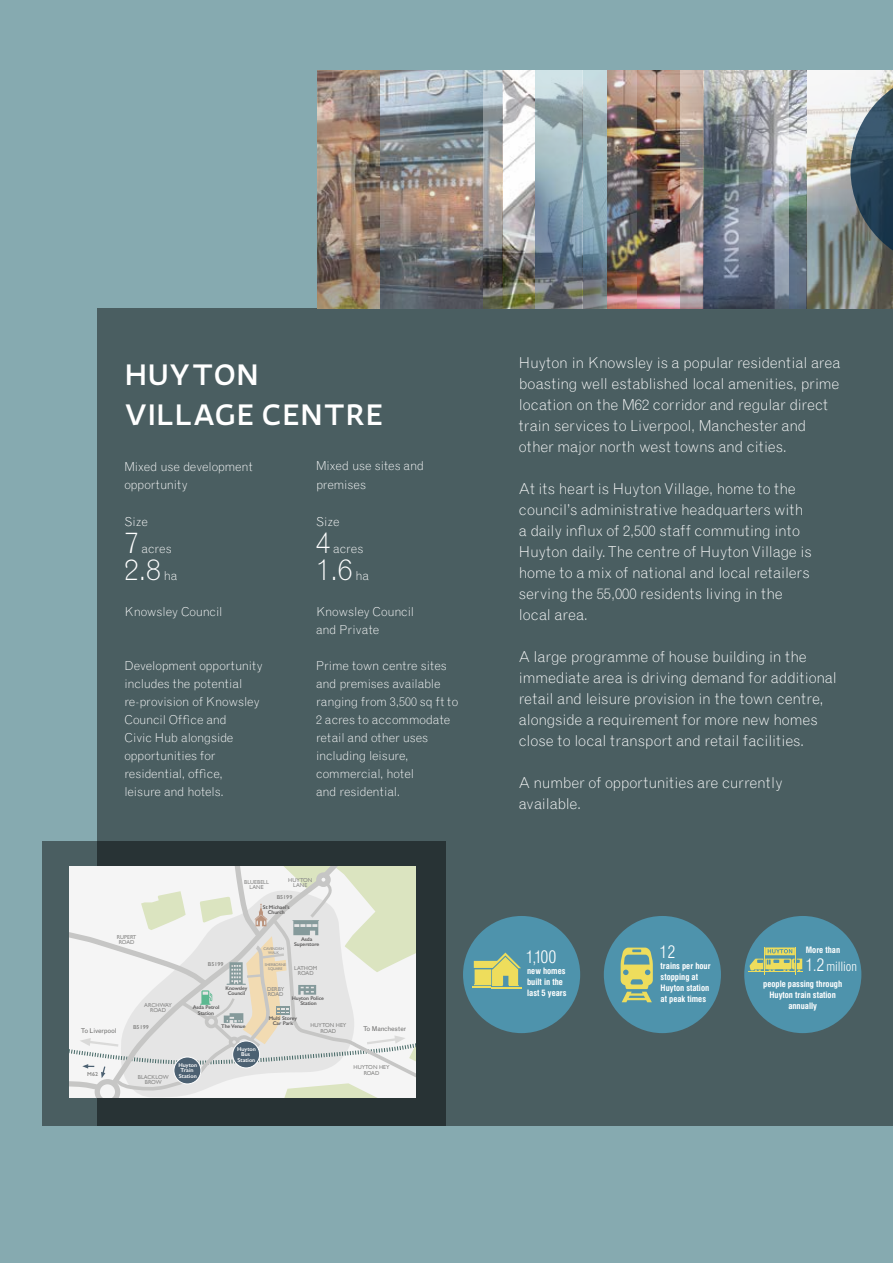
<style>
.page{position:relative;width:893px;height:1263px;background:#86aab0}
.page>*{position:absolute;margin:0;border:0;box-sizing:border-box;transform-origin:0 0}
.t1{font:500 36px/40.5px "Actium";color:#fff}
.t2{font:300 29.55px "Grotesque MT Std";color:#fff}
.t3{font:300 condensed 17.1px "Swiss 721 BT";color:#fff}
.t4{font:300 15px/21px "Grotesque MT Std";letter-spacing:-.01em;color:#fff}
.t5{font:300 condensed 12.6px "Swiss 721 BT";letter-spacing:-.01em;color:#fff}
.t6{font:300 12.3px/18px "Grotesque MT Std";letter-spacing:-.005em;color:#fff}
.t7{font:700 condensed 8.55px/11.2px "Swiss 721 BT";color:#fff}
.t8{font:6.6px "Grotesque MT Std";letter-spacing:-.02em;color:#6f6f6e}
.t9{font:5.7px/5.4px "Gill Sans";color:#878786;text-align:center}
.t10{font:600 5.7px/5.4px "Gill Sans";color:#fff;text-align:center}
.t11{font:600 5.7px "Gill Sans";color:#878786}
.t12{font:600 5.4px/5.4px "Gill Sans";letter-spacing:-.015em;color:#5a5959;text-align:center}
.t13{font:3.9px/3.9px "Gill Sans";letter-spacing:-.015em;color:#878786;text-align:center}
.s1{font-size:17.1px}
</style>
<div class="page">
<div style="left:98px;top:308px;width:795px;height:818px;background:#4a5e61"></div>
<div style="left:463px;top:916px;width:117px;height:117px;background:#4e93ac;border-radius:50%"></div>
<hr style="left:491px;top:987px;width:30px;height:2px;background:#eedd5c">
<svg style="left:472px;top:952px;width:49px;height:36px"></svg>
<div style="left:744px;top:916px;width:117px;height:117px;background:#4e93ac;border-radius:50%"></div>
<svg style="left:748px;top:947px;width:55px;height:28px"></svg>
<div style="left:604px;top:916px;width:117px;height:117px;background:#4e93ac;border-radius:50%"></div>
<svg style="left:621px;top:947px;width:32px;height:55px"></svg>
<img style="left:379px;top:70px;width:104px;height:238px">
<img style="left:636px;top:70px;width:257px;height:238px">
<img style="left:317px;top:70px;width:62px;height:238px">
<img style="left:483px;top:70px;width:153px;height:238px">
<img style="left:681px;top:70px;width:107px;height:238px">
<svg style="left:43px;top:841px;width:403px;height:285px;background:#323f41"></svg>
<svg style="left:69px;top:866px;width:347px;height:231px;background:#e5e6e1"></svg>
<svg style="left:850px;top:70px;width:43px;height:198px;background:#62747e"></svg>
<h1 class="t1" style="left:124px;top:350px;width:260px">HUYTON<br>VILLAGE CENTRE</h1>
<p class="t6" style="left:124px;top:457px;width:130px">Mixed use development opportunity</p>
<p class="t6" style="left:124px;top:512px;width:25px">Size</p>
<h2 class="t2" style="left:124px;top:524px;width:16px">7</h2>
<p class="t6" style="left:316px;top:457px;width:109px">Mixed use sites and premises</p>
<p class="t6" style="left:316px;top:512px;width:25px">Size</p>
<h2 class="t2" style="left:316px;top:524px;width:16px">4</h2>
<p class="t6" style="left:142px;top:539px;width:32px">acres</p>
<h2 class="t2" style="left:124px;top:551px;width:38px">2.8</h2>
<p class="t6" style="left:164px;top:566px;width:15px">ha</p>
<p class="t6" style="left:124px;top:602px;width:100px">Knowsley Council</p>
<p class="t6" style="left:333px;top:539px;width:32px">acres</p>
<h2 class="t2" style="left:316px;top:551px;width:38px">1.6</h2>
<p class="t6" style="left:355px;top:566px;width:15px">ha</p>
<p class="t6" style="left:316px;top:602px;width:100px">Knowsley Council and Private</p>
<p class="t6" style="left:316px;top:656px;width:144px">Prime town centre sites and premises available ranging from 3,500 sq ft to<br>2 acres to accommodate retail and other uses including leisure, commercial, hotel<br>and residential.</p>
<p class="t6" style="left:124px;top:656px;width:140px">Development opportunity includes the potential re-provision of Knowsley<br>Council Office and<br>Civic Hub alongside opportunities for residential, office, leisure and hotels.</p>
<p class="t9" style="left:244px;top:879px;width:26px">BLUEBELL<br>LANE</p>
<p class="t9" style="left:288px;top:877px;width:25px">HUYTON<br>LANE</p>
<p class="t11" style="left:277px;top:893px;width:17px">B5199</p>
<p class="t9" style="left:117px;top:934px;width:21px">RUPERT<br>ROAD</p>
<p class="t11" style="left:208px;top:960px;width:17px">B5199</p>
<p class="t12" style="left:263px;top:904px;width:28px">St Michael’s<br>Church</p>
<p class="t13" style="left:263px;top:946px;width:22px">CAVENDISH<br>WALK</p>
<p class="t13" style="left:265px;top:963px;width:23px">SHERBORNE<br>SQUARE</p>
<p class="t12" style="left:294px;top:936px;width:27px">Asda<br>Superstore</p>
<p class="t9" style="left:294px;top:965px;width:24px">LATHOM<br>ROAD</p>
<p class="t12" style="left:225px;top:985px;width:24px">Knowsley<br>Council</p>
<p class="t9" style="left:267px;top:986px;width:19px;text-align:left">DERBY<br>ROAD</p>
<p class="t12" style="left:292px;top:995px;width:34px">Huyton Police<br>Station</p>
<p class="t9" style="left:144px;top:1002px;width:29px">ARCHWAY<br>ROAD</p>
<p class="t12" style="left:193px;top:1005px;width:28px">Asda Petrol<br>Station</p>
<p class="t12" style="left:269px;top:1015px;width:30px">Multi Storey<br>Car Park</p>
<p class="t9" style="left:310px;top:1022px;width:38px">HUYTON HEY<br>ROAD</p>
<p class="t12" style="left:221px;top:1024px;width:26px">The Venue</p>
<p class="t11" style="left:133px;top:1024px;width:17px">B5199</p>
<p class="t8" style="left:81px;top:1027px;width:37px">To Liverpool</p>
<p class="t8" style="left:363px;top:1025px;width:45px">To Manchester</p>
<p class="t11" style="left:87px;top:1070px;width:12px">M62</p>
<p class="t9" style="left:138px;top:1074px;width:32px">BLACKLOW<br>BROW</p>
<p class="t10" style="left:178px;top:1062px;width:20px;text-align:left">Huyton<br>Train<br>Station</p>
<p class="t10" style="left:237px;top:1046px;width:20px">Huyton<br>Bus<br>Station</p>
<p class="t9" style="left:353px;top:1065px;width:38px">HUYTON HEY<br>ROAD</p>
<p class="t4" style="left:519px;top:352px;width:323px">Huyton in Knowsley is a popular residential area boasting well established local amenities, prime location on the M62 corridor and regular direct train services to Liverpool, Manchester and other major north west towns and cities.</p>
<p class="t4" style="left:519px;top:478px;width:294px">At its heart is Huyton Village, home to the council’s administrative headquarters with a daily influx of 2,500 staff commuting into Huyton daily. The centre of Huyton Village is home to a mix of national and local retailers serving the 55,000 residents living in the local area.</p>
<p class="t4" style="left:519px;top:646px;width:320px">A large programme of house building in the immediate area is driving demand for additional retail and leisure provision in the town centre, alongside a requirement for more new homes close to local transport and retail facilities.</p>
<p class="t4" style="left:519px;top:772px;width:265px">A number of opportunities are currently available.</p>
<p class="t3" style="left:526px;top:946px;width:32px">1,100</p>
<p class="t7" style="left:527px;top:965px;width:41px">new homes built in the last 5 years</p>
<p class="t3" style="left:659px;top:941px;width:17px">12</p>
<p class="t7" style="left:806px;top:944px;width:36px">More than</p>
<p class="t7" style="left:763px;top:978px;width:80px;text-align:center">people passing through<br>Huyton train station annually</p>
<p class="t7" style="left:661px;top:960px;width:51px">trains per hour</p>
<p class="t5" style="left:805px;top:959px;width:53px"><span class="s1">1.2</span> million</p>
<p class="t7" style="left:661px;top:971px;width:50px">stopping at<br>Huyton station at peak times</p>
</div>
